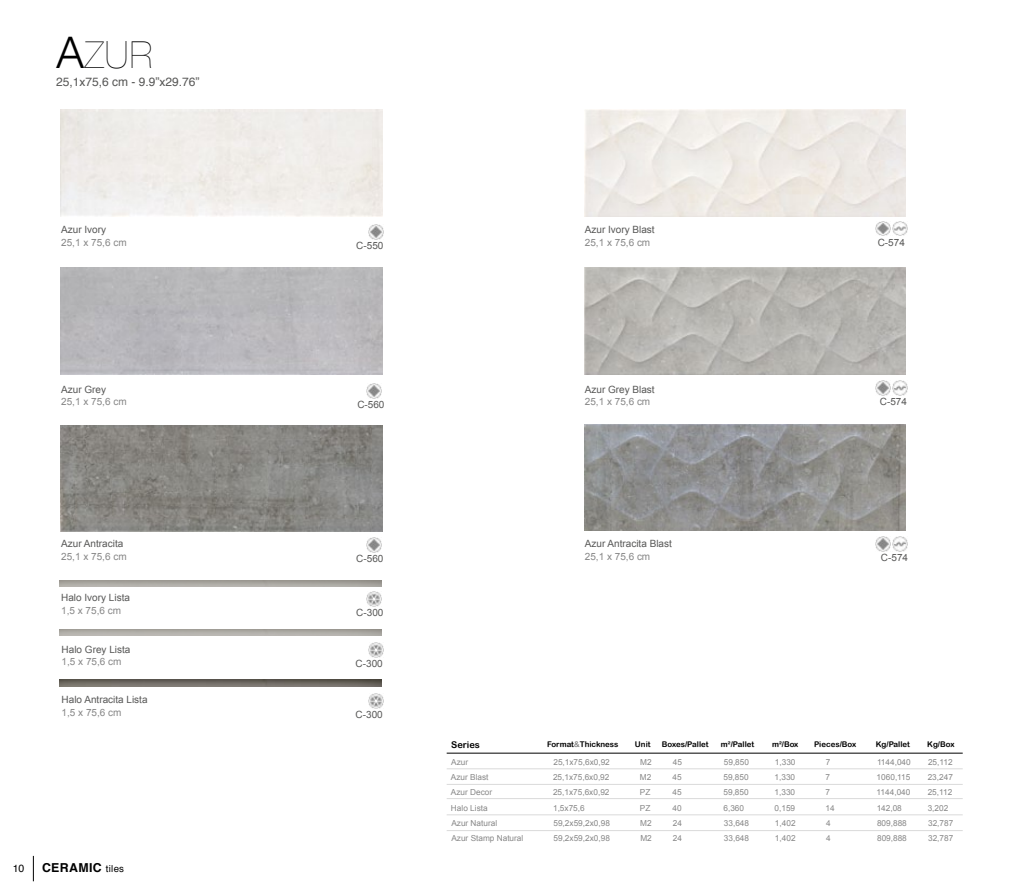
<style>
.page{position:relative;width:1021px;height:893px;background:#fff}
.page>*{position:absolute;margin:0;border:0;box-sizing:border-box;transform-origin:0 0}
.t1{font:200 37.5px "Helvetica Neue";color:#000}
.t2{font:700 12.3px "Helvetica";letter-spacing:.03em;color:#000}
.t3{font:12px "Helvetica";color:#575756}
.t4{font:10.5px "Helvetica";color:#000}
.t5{font:10.05px "Arial";color:#575756}
.t6{font:10.05px "Arial";color:#878787}
.t7{font:9.3px "Arial Rounded MT Bold";color:#000}
.t8{font:8.25px "Arial";color:#878787}
.t9{font:7.8px "Arial Rounded MT Bold";color:#000}
.s1{font-weight:300;font-size:43.5px}
.s2{font-weight:400;font-size:9.6px}
.s3{color:#878787}
</style>
<div class="page">
<svg style="left:33px;top:856px;width:1px;height:25px"></svg>
<img style="left:584px;top:110px;width:321px;height:107px">
<img style="left:584px;top:424px;width:321px;height:107px">
<img style="left:584px;top:268px;width:321px;height:106px">
<img style="left:60px;top:680px;width:321px;height:6px">
<img style="left:61px;top:425px;width:321px;height:107px">
<img style="left:369px;top:224px;width:15px;height:15px">
<img style="left:892px;top:221px;width:15px;height:15px">
<img style="left:875px;top:221px;width:15px;height:15px">
<img style="left:892px;top:381px;width:15px;height:14px">
<img style="left:875px;top:381px;width:15px;height:14px">
<img style="left:892px;top:537px;width:15px;height:15px">
<img style="left:875px;top:537px;width:15px;height:15px">
<img style="left:367px;top:383px;width:15px;height:15px">
<img style="left:367px;top:538px;width:15px;height:14px">
<img style="left:367px;top:591px;width:15px;height:15px">
<img style="left:368px;top:643px;width:15px;height:14px">
<img style="left:368px;top:693px;width:15px;height:15px">
<hr style="left:446px;top:753px;width:516px;height:1px;background:#000">
<hr style="left:446px;top:768px;width:516px;height:1px;background:#dadada">
<hr style="left:446px;top:798px;width:516px;height:1px;background:#dadada">
<hr style="left:446px;top:830px;width:516px;height:1px;background:#dadada">
<hr style="left:446px;top:784px;width:516px;height:1px;background:#dadada">
<hr style="left:446px;top:815px;width:516px;height:1px;background:#dadada">
<h1 class="t1" style="left:56px;top:33px;width:98px"><span class="s1">A</span>ZUR</h1>
<h3 class="t3" style="left:56px;top:72px;width:145px">25,1x75,6 cm - 9.9”x29.76”</h3>
<p class="t5" style="left:61px;top:224px;width:46px">Azur Ivory</p>
<p class="t6" style="left:61px;top:237px;width:67px">25,1 x 75,6 cm</p>
<p class="t5" style="left:61px;top:383px;width:46px">Azur Grey</p>
<p class="t6" style="left:61px;top:396px;width:67px">25,1 x 75,6 cm</p>
<p class="t5" style="left:61px;top:538px;width:64px">Azur Antracita</p>
<p class="t6" style="left:61px;top:550px;width:67px">25,1 x 75,6 cm</p>
<p class="t5" style="left:61px;top:592px;width:70px">Halo Ivory Lista</p>
<p class="t6" style="left:61px;top:605px;width:61px">1,5 x 75,6 cm</p>
<p class="t5" style="left:62px;top:643px;width:70px">Halo Grey Lista</p>
<p class="t6" style="left:62px;top:656px;width:61px">1,5 x 75,6 cm</p>
<p class="t5" style="left:62px;top:694px;width:87px">Halo Antracita Lista</p>
<p class="t6" style="left:62px;top:707px;width:61px">1,5 x 75,6 cm</p>
<p class="t4" style="left:13px;top:860px;width:13px">10</p>
<h2 class="t2" style="left:42px;top:858px;width:84px">CERAMIC <span class="s2">tiles</span></h2>
<p class="t5" style="left:585px;top:224px;width:71px">Azur Ivory Blast</p>
<p class="t6" style="left:585px;top:237px;width:67px">25,1 x 75,6 cm</p>
<p class="t5" style="left:356px;top:240px;width:29px">C-550</p>
<p class="t5" style="left:877px;top:236px;width:29px">C-574</p>
<p class="t5" style="left:357px;top:399px;width:29px">C-560</p>
<p class="t5" style="left:356px;top:553px;width:29px">C-560</p>
<p class="t5" style="left:356px;top:606px;width:29px">C-300</p>
<p class="t5" style="left:355px;top:658px;width:29px">C-300</p>
<p class="t5" style="left:355px;top:708px;width:29px">C-300</p>
<p class="t5" style="left:585px;top:383px;width:71px">Azur Grey Blast</p>
<p class="t6" style="left:585px;top:396px;width:67px">25,1 x 75,6 cm</p>
<p class="t5" style="left:585px;top:538px;width:89px">Azur Antracita Blast</p>
<p class="t6" style="left:585px;top:550px;width:67px">25,1 x 75,6 cm</p>
<p class="t5" style="left:879px;top:396px;width:29px">C-574</p>
<p class="t5" style="left:881px;top:552px;width:29px">C-574</p>
<p class="t7" style="left:451px;top:739px;width:30px">Series</p>
<p class="t9" style="left:547px;top:740px;width:73px">Format<span class="s3">&amp;</span>Thickness</p>
<p class="t9" style="left:635px;top:740px;width:17px">Unit</p>
<p class="t9" style="left:662px;top:740px;width:48px">Boxes/Pallet</p>
<p class="t9" style="left:721px;top:740px;width:35px">m²/Pallet</p>
<p class="t9" style="left:772px;top:740px;width:28px">m²/Box</p>
<p class="t9" style="left:814px;top:740px;width:44px">Pieces/Box</p>
<p class="t9" style="left:875px;top:740px;width:36px">Kg/Pallet</p>
<p class="t9" style="left:927px;top:740px;width:29px">Kg/Box</p>
<p class="t8" style="left:451px;top:757px;width:18px">Azur</p>
<p class="t8" style="left:553px;top:757px;width:58px">25,1x75,6x0,92</p>
<p class="t8" style="left:640px;top:757px;width:13px">M2</p>
<p class="t8" style="left:672px;top:757px;width:11px">45</p>
<p class="t8" style="left:723px;top:757px;width:27px">59,850</p>
<p class="t8" style="left:775px;top:757px;width:22px">1,330</p>
<p class="t8" style="left:826px;top:757px;width:6px">7</p>
<p class="t8" style="left:877px;top:757px;width:35px">1144,040</p>
<p class="t8" style="left:928px;top:757px;width:26px">25,112</p>
<p class="t8" style="left:451px;top:772px;width:39px">Azur Blast</p>
<p class="t8" style="left:553px;top:772px;width:58px">25,1x75,6x0,92</p>
<p class="t8" style="left:640px;top:772px;width:13px">M2</p>
<p class="t8" style="left:672px;top:772px;width:11px">45</p>
<p class="t8" style="left:723px;top:772px;width:27px">59,850</p>
<p class="t8" style="left:774px;top:772px;width:22px">1,330</p>
<p class="t8" style="left:825px;top:772px;width:6px">7</p>
<p class="t8" style="left:876px;top:772px;width:35px">1060,115</p>
<p class="t8" style="left:927px;top:772px;width:27px">23,247</p>
<p class="t8" style="left:451px;top:788px;width:43px">Azur Decor</p>
<p class="t8" style="left:553px;top:788px;width:58px">25,1x75,6x0,92</p>
<p class="t8" style="left:640px;top:788px;width:12px">PZ</p>
<p class="t8" style="left:672px;top:788px;width:11px">45</p>
<p class="t8" style="left:723px;top:788px;width:27px">59,850</p>
<p class="t8" style="left:774px;top:788px;width:22px">1,330</p>
<p class="t8" style="left:825px;top:788px;width:6px">7</p>
<p class="t8" style="left:876px;top:788px;width:35px">1144,040</p>
<p class="t8" style="left:927px;top:788px;width:26px">25,112</p>
<p class="t8" style="left:451px;top:803px;width:38px">Halo Lista</p>
<p class="t8" style="left:553px;top:803px;width:33px">1,5x75,6</p>
<p class="t8" style="left:640px;top:803px;width:12px">PZ</p>
<p class="t8" style="left:672px;top:803px;width:11px">40</p>
<p class="t8" style="left:723px;top:803px;width:22px">6,360</p>
<p class="t8" style="left:774px;top:803px;width:22px">0,159</p>
<p class="t8" style="left:825px;top:803px;width:11px">14</p>
<p class="t8" style="left:876px;top:803px;width:27px">142,08</p>
<p class="t8" style="left:927px;top:803px;width:22px">3,202</p>
<p class="t8" style="left:451px;top:818px;width:47px">Azur Natural</p>
<p class="t8" style="left:553px;top:818px;width:58px">59,2x59,2x0,98</p>
<p class="t8" style="left:640px;top:818px;width:13px">M2</p>
<p class="t8" style="left:673px;top:818px;width:11px">24</p>
<p class="t8" style="left:724px;top:818px;width:27px">33,648</p>
<p class="t8" style="left:775px;top:818px;width:22px">1,402</p>
<p class="t8" style="left:826px;top:818px;width:6px">4</p>
<p class="t8" style="left:877px;top:818px;width:31px">809,888</p>
<p class="t8" style="left:928px;top:818px;width:27px">32,787</p>
<p class="t8" style="left:451px;top:834px;width:73px">Azur Stamp Natural</p>
<p class="t8" style="left:553px;top:834px;width:58px">59,2x59,2x0,98</p>
<p class="t8" style="left:640px;top:834px;width:13px">M2</p>
<p class="t8" style="left:673px;top:834px;width:11px">24</p>
<p class="t8" style="left:724px;top:834px;width:27px">33,648</p>
<p class="t8" style="left:775px;top:834px;width:22px">1,402</p>
<p class="t8" style="left:826px;top:834px;width:6px">4</p>
<p class="t8" style="left:877px;top:834px;width:31px">809,888</p>
<p class="t8" style="left:928px;top:834px;width:27px">32,787</p>
</div>
